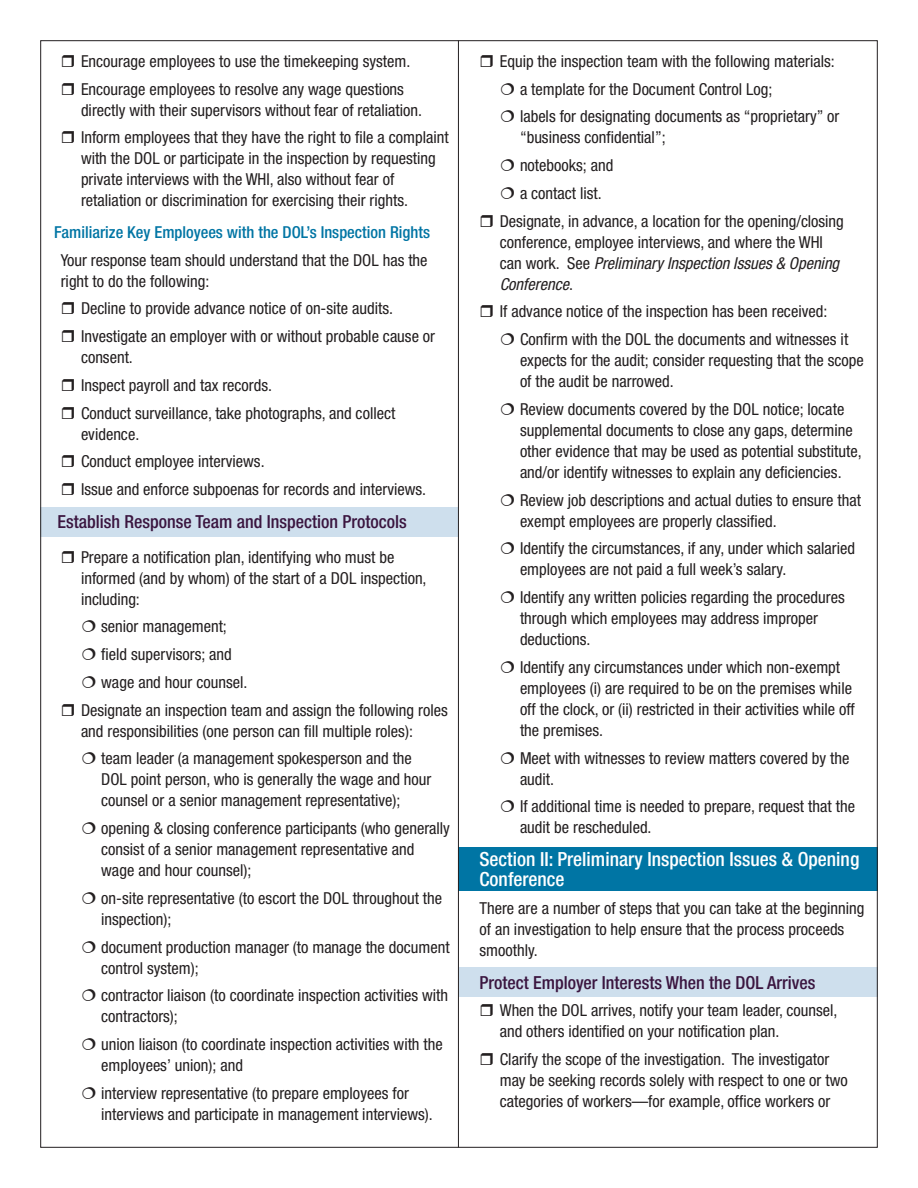
<style>
.page{position:relative;width:918px;height:1188px;background:#fff}
.page>*{position:absolute;margin:0;border:0;box-sizing:border-box;transform-origin:0 0}
.Paragraph_Style_1{font:500 condensed 19.5px/19.5px "Helvetica Neue LT";color:#fff}
.t1{font:500 condensed 18px "Helvetica Neue LT";color:#3a153f}
.Paragraph_Style_1-2{font:condensed 16.5px/21px "Helvetica Neue LT";color:#231f20}
.Paragraph_Style_1-3{font:500 condensed 16.5px "Helvetica Neue LT";color:#0075a4}
.s1{font-style:italic}
</style>
<div class="page">
<div style="left:458px;top:847px;width:420px;height:44px;background:#0075a4"></div>
<div style="left:40px;top:507px;width:418px;height:30px;background:#cedfed"></div>
<div style="left:459px;top:967px;width:419px;height:30px;background:#cedfed"></div>
<hr style="left:458px;top:40px;width:1px;height:1108px;background:#231f20">
<p class="Paragraph_Style_1-2" style="left:81px;top:51px;width:331px">Encourage employees to use the timekeeping system.</p>
<p class="Paragraph_Style_1-2" style="left:81px;top:78px;width:343px">Encourage employees to resolve any wage questions directly with their supervisors without fear of retaliation.</p>
<p class="Paragraph_Style_1-2" style="left:81px;top:127px;width:369px">Inform employees that they have the right to file a complaint with the DOL or participate in the inspection by requesting private interviews with the WHI, also without fear of retaliation or discrimination for exercising their rights.</p>
<p class="Paragraph_Style_1-3" style="left:54px;top:222px;width:378px">Familiarize Key Employees with the DOL’s Inspection Rights</p>
<p class="Paragraph_Style_1-2" style="left:61px;top:249px;width:368px">Your response team should understand that the DOL has the right to do the following:</p>
<p class="Paragraph_Style_1-2" style="left:81px;top:298px;width:314px">Decline to provide advance notice of on-site audits.</p>
<p class="Paragraph_Style_1-2" style="left:81px;top:326px;width:356px">Investigate an employer with or without probable cause or consent.</p>
<p class="Paragraph_Style_1-2" style="left:81px;top:375px;width:193px">Inspect payroll and tax records.</p>
<p class="Paragraph_Style_1-2" style="left:81px;top:402px;width:316px">Conduct surveillance, take photographs, and collect evidence.</p>
<p class="Paragraph_Style_1-2" style="left:81px;top:451px;width:185px">Conduct employee interviews.</p>
<p class="Paragraph_Style_1-2" style="left:81px;top:479px;width:347px">Issue and enforce subpoenas for records and interviews.</p>
<p class="t1" style="left:58px;top:511px;width:351px">Establish Response Team and Inspection Protocols</p>
<p class="Paragraph_Style_1-2" style="left:81px;top:546px;width:347px">Prepare a notification plan, identifying who must be informed (and by whom) of the start of a DOL inspection, including:</p>
<p class="Paragraph_Style_1-2" style="left:101px;top:616px;width:127px">senior management;</p>
<p class="Paragraph_Style_1-2" style="left:101px;top:644px;width:132px">field supervisors; and</p>
<p class="Paragraph_Style_1-2" style="left:101px;top:672px;width:148px">wage and hour counsel.</p>
<p class="Paragraph_Style_1-2" style="left:81px;top:699px;width:368px">Designate an inspection team and assign the following roles and responsibilities (one person can fill multiple roles):</p>
<p class="Paragraph_Style_1-2" style="left:101px;top:748px;width:332px">team leader (a management spokesperson and the<br>DOL point person, who is generally the wage and hour counsel or a senior management representative);</p>
<p class="Paragraph_Style_1-2" style="left:101px;top:818px;width:350px">opening &amp; closing conference participants (who generally consist of a senior management representative and wage and hour counsel);</p>
<p class="Paragraph_Style_1-2" style="left:101px;top:888px;width:342px">on-site representative (to escort the DOL throughout the inspection);</p>
<p class="Paragraph_Style_1-2" style="left:101px;top:936px;width:350px">document production manager (to manage the document control system);</p>
<p class="Paragraph_Style_1-2" style="left:101px;top:985px;width:348px">contractor liaison (to coordinate inspection activities with contractors);</p>
<p class="Paragraph_Style_1-2" style="left:101px;top:1034px;width:343px">union liaison (to coordinate inspection activities with the employees’ union); and</p>
<p class="Paragraph_Style_1-2" style="left:101px;top:1083px;width:333px">interview representative (to prepare employees for interviews and participate in management interviews).</p>
<p class="Paragraph_Style_1-2" style="left:500px;top:51px;width:337px">Equip the inspection team with the following materials:</p>
<p class="Paragraph_Style_1-2" style="left:520px;top:78px;width:254px">a template for the Document Control Log;</p>
<p class="Paragraph_Style_1-2" style="left:520px;top:106px;width:321px">labels for designating documents as “proprietary” or “business confidential”;</p>
<p class="Paragraph_Style_1-2" style="left:520px;top:155px;width:95px">notebooks; and</p>
<p class="Paragraph_Style_1-2" style="left:520px;top:183px;width:83px">a contact list.</p>
<p class="Paragraph_Style_1-2" style="left:500px;top:210px;width:346px">Designate, in advance, a location for the opening/closing conference, employee interviews, and where the WHI can work. See <span class="s1">Preliminary Inspection Issues &amp; Opening Conference</span>.</p>
<p class="Paragraph_Style_1-2" style="left:500px;top:301px;width:329px">If advance notice of the inspection has been received:</p>
<p class="Paragraph_Style_1-2" style="left:520px;top:329px;width:345px">Confirm with the DOL the documents and witnesses it expects for the audit; consider requesting that the scope of the audit be narrowed.</p>
<p class="Paragraph_Style_1-2" style="left:520px;top:399px;width:343px">Review documents covered by the DOL notice; locate supplemental documents to close any gaps, determine other evidence that may be used as potential substitute, and/or identify witnesses to explain any deficiencies.</p>
<p class="Paragraph_Style_1-2" style="left:520px;top:489px;width:343px">Review job descriptions and actual duties to ensure that exempt employees are properly classified.</p>
<p class="Paragraph_Style_1-2" style="left:520px;top:538px;width:337px">Identify the circumstances, if any, under which salaried employees are not paid a full week’s salary.</p>
<p class="Paragraph_Style_1-2" style="left:520px;top:587px;width:326px">Identify any written policies regarding the procedures through which employees may address improper deductions.</p>
<p class="Paragraph_Style_1-2" style="left:520px;top:657px;width:336px">Identify any circumstances under which non-exempt employees (i) are required to be on the premises while off the clock, or (ii) restricted in their activities while off the premises.</p>
<p class="Paragraph_Style_1-2" style="left:520px;top:747px;width:331px">Meet with witnesses to review matters covered by the audit.</p>
<p class="Paragraph_Style_1-2" style="left:520px;top:796px;width:337px">If additional time is needed to prepare, request that the audit be rescheduled.</p>
<p class="Paragraph_Style_1" style="left:480px;top:850px;width:381px">Section II: Preliminary Inspection Issues &amp; Opening<br>Conference</p>
<p class="Paragraph_Style_1-2" style="left:480px;top:897px;width:386px">There are a number of steps that you can take at the beginning of an investigation to help ensure that the process proceeds smoothly.</p>
<p class="t1" style="left:480px;top:972px;width:337px">Protect Employer Interests When the DOL Arrives</p>
<p class="Paragraph_Style_1-2" style="left:500px;top:1000px;width:339px">When the DOL arrives, notify your team leader, counsel, and others identified on your notification plan.</p>
<p class="Paragraph_Style_1-2" style="left:500px;top:1049px;width:350px">Clarify the scope of the investigation. The investigator may be seeking records solely with respect to one or two categories of workers—for example, office workers or</p>
</div>
